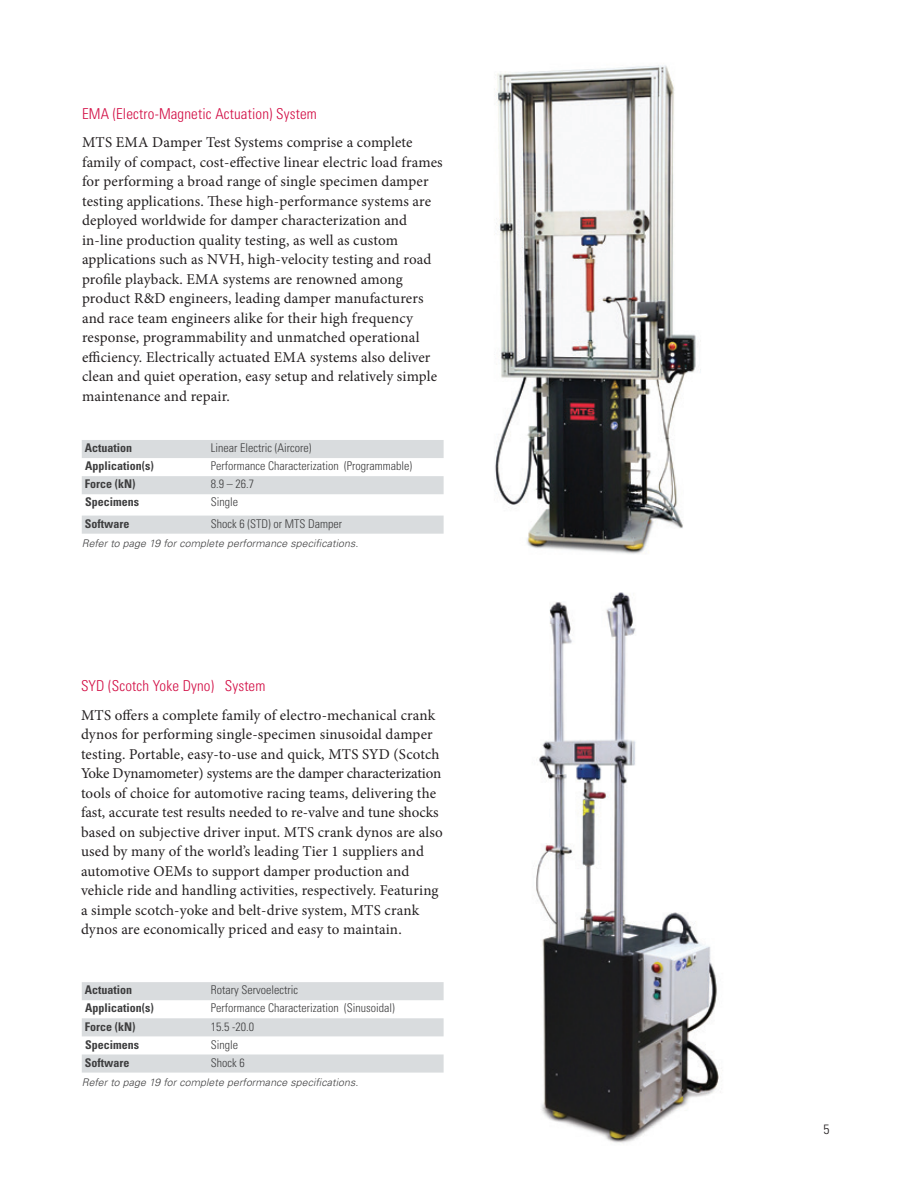
<style>
.page{position:relative;width:918px;height:1188px;background:#fff}
.page>*{position:absolute;margin:0;border:0;box-sizing:border-box;transform-origin:0 0}
.t1{font:15px/19.5px "Minion Pro";letter-spacing:.005em;color:#231f20}
.t2{font:300 condensed 15px "Univers LT Std";letter-spacing:.01em;color:#d20d44}
.t3{font:300 condensed 13.5px "Univers LT Std";color:#231f20}
.t4{font:300 condensed 12px "Univers LT Std";color:#3e3e3f}
.t5{font:700 condensed 12px "Univers LT Std";color:#3e3e3f}
.t6{font:italic 300 10.5px "Univers LT Std";letter-spacing:.01em;color:#3e3e3f}
</style>
<div class="page">
<svg style="left:82px;top:982px;width:362px;height:91px"></svg>
<img style="left:494px;top:65px;width:207px;height:489px">
<svg style="left:82px;top:440px;width:362px;height:94px"></svg>
<img style="left:536px;top:592px;width:183px;height:551px">
<p class="t2" style="left:82px;top:105px;width:236px">EMA (Electro-Magnetic Actuation) System</p>
<p class="t1" style="left:82px;top:133px;width:362px">MTS EMA Damper Test Systems comprise a complete family of compact, cost-effective linear electric load frames for performing a broad range of single specimen damper testing applications. These high-performance systems are deployed worldwide for damper characterization and in-line production quality testing, as well as custom applications such as NVH, high-velocity testing and road profile playback. EMA systems are renowned among product R&amp;D engineers, leading damper manufacturers and race team engineers alike for their high frequency response, programmability and unmatched operational efficiency. Electrically actuated EMA systems also deliver clean and quiet operation, easy setup and relatively simple maintenance and repair.</p>
<p class="t5" style="left:85px;top:441px;width:49px">Actuation</p>
<p class="t4" style="left:211px;top:441px;width:102px">Linear Electric (Aircore)</p>
<p class="t5" style="left:85px;top:459px;width:70px">Application(s)</p>
<p class="t4" style="left:211px;top:459px;width:203px">Performance Characterization (Programmable)</p>
<p class="t5" style="left:85px;top:477px;width:52px">Force (kN)</p>
<p class="t4" style="left:211px;top:477px;width:45px">8.9 – 26.7</p>
<p class="t5" style="left:85px;top:495px;width:56px">Specimens</p>
<p class="t4" style="left:211px;top:495px;width:29px">Single</p>
<p class="t5" style="left:85px;top:516px;width:46px">Software</p>
<p class="t4" style="left:211px;top:516px;width:133px">Shock 6 (STD) or MTS Damper</p>
<p class="t6" style="left:82px;top:537px;width:278px">Refer to page 19 for complete performance specifications.</p>
<p class="t2" style="left:81px;top:677px;width:186px">SYD (Scotch Yoke Dyno) System</p>
<p class="t1" style="left:81px;top:705px;width:363px">MTS offers a complete family of electro-mechanical crank dynos for performing single-specimen sinusoidal damper testing. Portable, easy-to-use and quick, MTS SYD (Scotch Yoke Dynamometer) systems are the damper characterization tools of choice for automotive racing teams, delivering the fast, accurate test results needed to re-valve and tune shocks based on subjective driver input. MTS crank dynos are also used by many of the world’s leading Tier 1 suppliers and automotive OEMs to support damper production and vehicle ride and handling activities, respectively. Featuring a simple scotch-yoke and belt-drive system, MTS crank dynos are economically priced and easy to maintain.</p>
<p class="t5" style="left:85px;top:983px;width:49px">Actuation</p>
<p class="t4" style="left:211px;top:983px;width:89px">Rotary Servoelectric</p>
<p class="t5" style="left:85px;top:1001px;width:70px">Application(s)</p>
<p class="t4" style="left:211px;top:1001px;width:185px">Performance Characterization (Sinusoidal)</p>
<p class="t5" style="left:85px;top:1019px;width:52px">Force (kN)</p>
<p class="t4" style="left:211px;top:1019px;width:45px">15.5 -20.0</p>
<p class="t5" style="left:85px;top:1037px;width:56px">Specimens</p>
<p class="t4" style="left:211px;top:1037px;width:29px">Single</p>
<p class="t5" style="left:85px;top:1055px;width:46px">Software</p>
<p class="t4" style="left:211px;top:1055px;width:35px">Shock 6</p>
<p class="t6" style="left:82px;top:1076px;width:278px">Refer to page 19 for complete performance specifications.</p>
<p class="t3" style="left:824px;top:1121px;width:7px">5</p>
</div>
